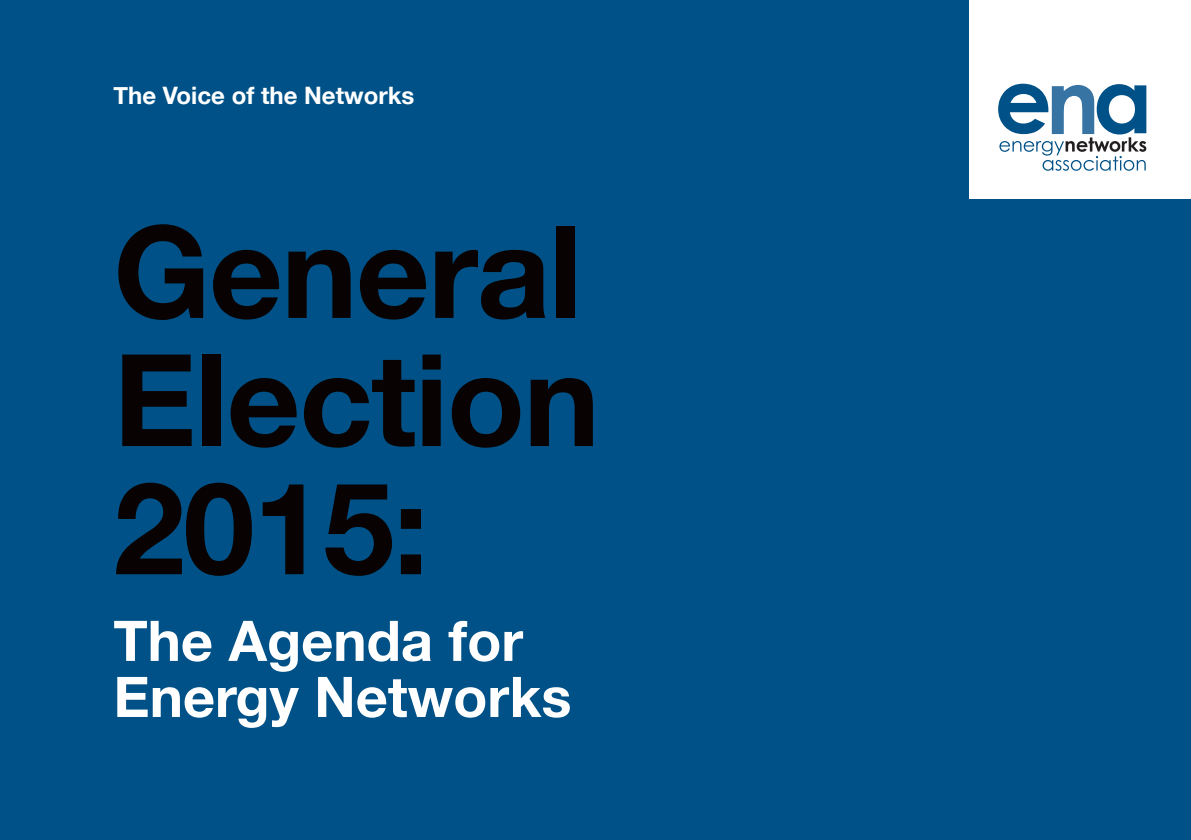
<style>
.page{position:relative;width:1191px;height:840px;background:#fff}
.page>*{position:absolute;margin:0;border:0;box-sizing:border-box;transform-origin:0 0}
.t1{font:700 128px/128px "Helvetica Neue";letter-spacing:-.01em;color:#080302}
.t2{font:700 56px/56px "Helvetica Neue";color:#fff}
.t3{font:700 24px "Helvetica Neue";color:#fff}
</style>
<div class="page">
<div style="left:0;top:0;width:1191px;height:839px;background:#005187"></div>
<div style="left:969px;top:0;width:222px;height:198px;background:#fff"></div>
<svg style="left:998px;top:84px;width:148px;height:87px"></svg>
<p class="t3" style="left:113px;top:77px;width:302px">The Voice of the Networks</p>
<h1 class="t1" style="left:113px;top:211px;width:488px">General<br>Election<br>2015:</h1>
<p class="t2" style="left:113px;top:614px;width:459px">The Agenda for<br>Energy Networks</p>
</div>
